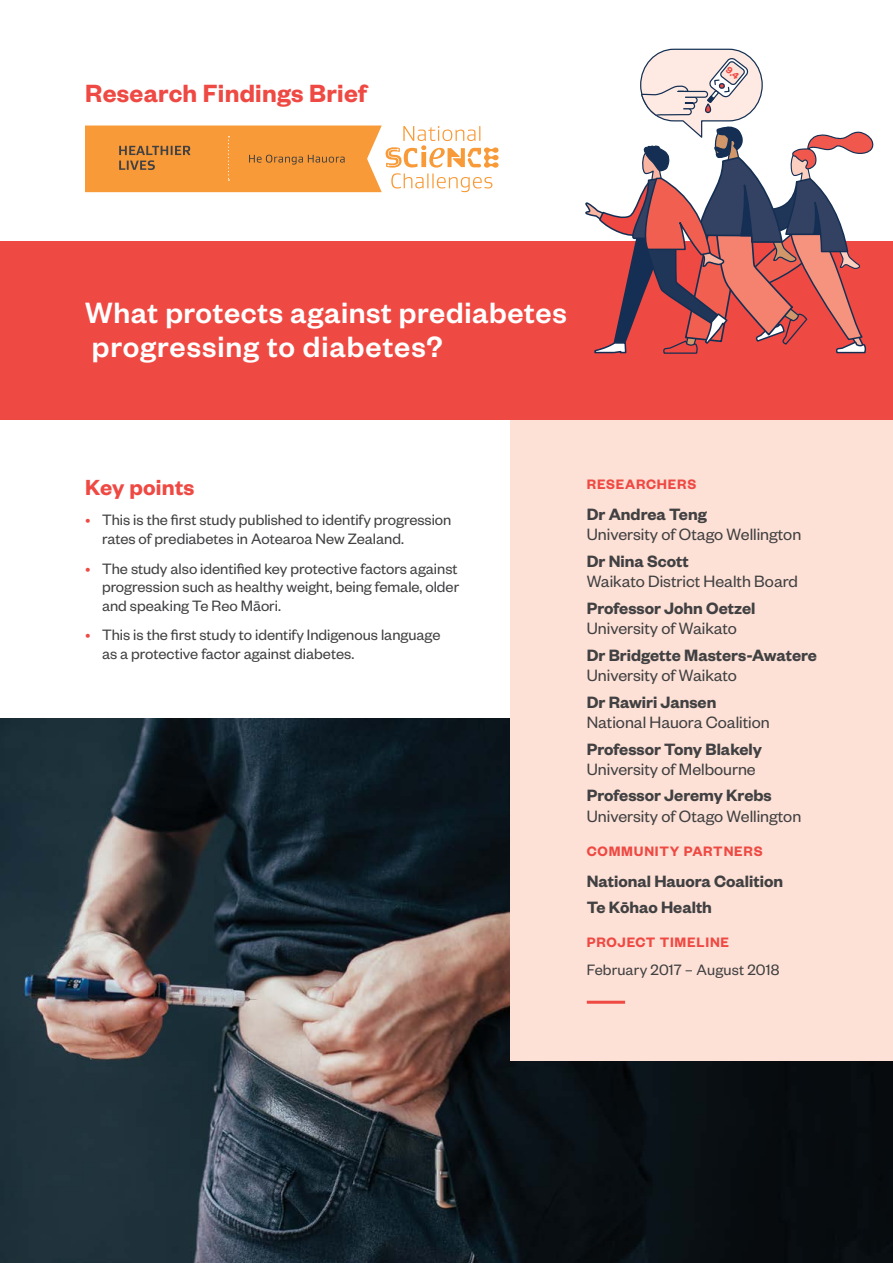
<style>
.page{position:relative;width:893px;height:1263px;background:#fff}
.page>*{position:absolute;margin:0;border:0;box-sizing:border-box;transform-origin:0 0}
.t1{font:500 32.25px/33.5px "Founders Grotesk";letter-spacing:.02em;color:#fff}
.t2{font:600 27.3px "Founders Grotesk";letter-spacing:.01em;color:#ef4943}
.t3{font:600 24px "Founders Grotesk";letter-spacing:.01em;color:#ef4943}
.t4{font:18px "Founders Grotesk";color:#414042}
.t5{font:600 18px/26px "Founders Grotesk";color:#414042}
.t6{font:16.5px/18.8px "Founders Grotesk";color:#414042}
.t7{font:600 15px "Founders Grotesk";letter-spacing:.05em;color:#ef4943}
.s1{color:#ef4943}
</style>
<div class="page">
<img style="left:0;top:719px;width:893px;height:544px">
<div style="left:510px;top:419px;width:383px;height:641px;background:#fde1d6"></div>
<div style="left:0;top:241px;width:893px;height:178px;background:#ef4943"></div>
<hr style="left:587px;top:1001px;width:38px;height:3px;background:#ef4943">
<svg style="left:85px;top:126px;width:414px;height:66px"></svg>
<svg style="left:585px;top:48px;width:289px;height:306px"></svg>
<h2 class="t2" style="left:85px;top:76px;width:283px">Research Findings Brief</h2>
<h1 class="t1" style="left:85px;top:295px;width:483px">What protects against prediabetes progressing to diabetes?</h1>
<h3 class="t3" style="left:85px;top:472px;width:111px">Key points</h3>
<p class="t6" style="left:102px;top:510px;width:351px;text-indent:-17px"><span class="s1">•</span> This is the first study published to identify progression rates of prediabetes in Aotearoa New Zealand.</p>
<p class="t6" style="left:102px;top:558px;width:359px;text-align:justify;text-indent:-17px"><span class="s1">•</span> The study also identified key protective factors against progression such as healthy weight, being female, older and speaking Te Reo Māori.</p>
<p class="t6" style="left:102px;top:625px;width:340px;text-indent:-17px"><span class="s1">•</span> This is the first study to identify Indigenous language as a protective factor against diabetes.</p>
<p class="t7" style="left:587px;top:475px;width:111px">RESEARCHERS</p>
<p class="t5" style="left:587px;top:501px;width:122px">Dr Andrea Teng</p>
<p class="t4" style="left:587px;top:524px;width:216px">University of Otago Wellington</p>
<p class="t5" style="left:587px;top:547px;width:103px">Dr Nina Scott</p>
<p class="t4" style="left:587px;top:571px;width:213px">Waikato District Health Board</p>
<p class="t5" style="left:587px;top:594px;width:170px">Professor John Oetzel</p>
<p class="t4" style="left:587px;top:617px;width:152px">University of Waikato</p>
<p class="t5" style="left:587px;top:641px;width:232px">Dr Bridgette Masters-Awatere</p>
<p class="t4" style="left:587px;top:664px;width:152px">University of Waikato</p>
<p class="t5" style="left:587px;top:688px;width:131px">Dr Rawiri Jansen</p>
<p class="t4" style="left:587px;top:711px;width:184px">National Hauora Coalition</p>
<p class="t5" style="left:587px;top:735px;width:177px">Professor Tony Blakely</p>
<p class="t4" style="left:587px;top:758px;width:170px">University of Melbourne</p>
<p class="t5" style="left:587px;top:782px;width:186px">Professor Jeremy Krebs</p>
<p class="t4" style="left:587px;top:805px;width:216px">University of Otago Wellington</p>
<p class="t7" style="left:587px;top:842px;width:177px">COMMUNITY PARTNERS</p>
<p class="t5" style="left:587px;top:867px;width:198px">National Hauora Coalition<br>Te Kōhao Health</p>
<p class="t7" style="left:587px;top:933px;width:144px">PROJECT TIMELINE</p>
<p class="t6" style="left:587px;top:959px;width:194px">February 2017 – August 2018</p>
</div>
